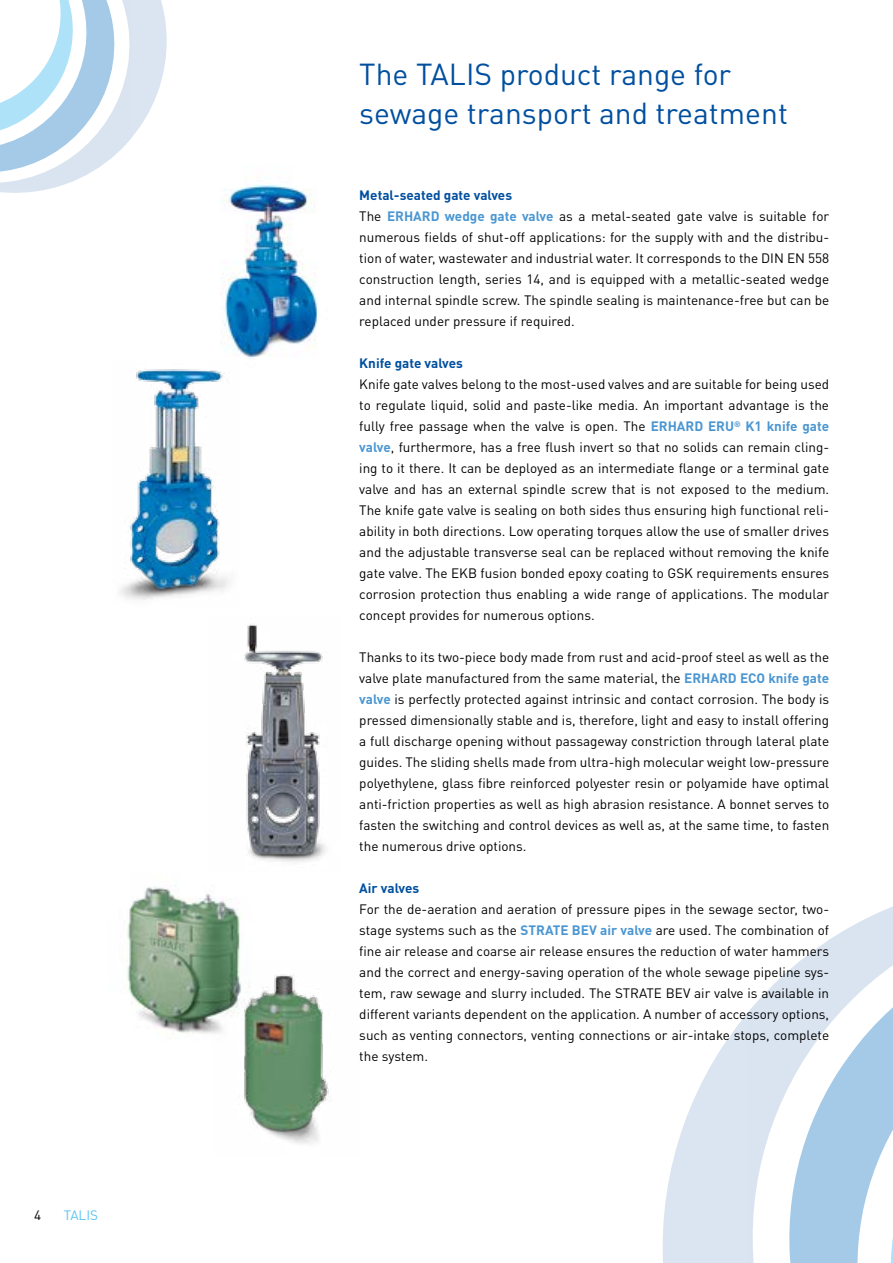
<style>
.page{position:relative;width:893px;height:1263px;background:#fff}
.page>*{position:absolute;margin:0;border:0;box-sizing:border-box;transform-origin:0 0}
.t1{font:30px/39px "DIN Pro";color:#004f9f}
.t2{font:13.5px/21px "DIN Pro";color:#000;text-align:justify}
.t3{font:700 13.5px "DIN Pro";color:#004f9f}
.t4{font:13.5px "DIN Pro";color:#5bc5f2}
.s1{font-weight:700;color:#004f9f}
.s2{font-weight:700;color:#4a96d2}
</style>
<div class="page">
<svg style="left:662px;top:1012px;width:86px;height:251px;fill:#dae5f1"></svg>
<svg style="left:748px;top:906px;width:145px;height:357px"></svg>
<svg style="left:872px;top:997px;width:21px;height:266px"></svg>
<svg style="left:0;top:0;width:167px;height:193px"></svg>
<img style="left:221px;top:184px;width:97px;height:174px">
<img style="left:120px;top:369px;width:110px;height:231px">
<img style="left:244px;top:624px;width:82px;height:238px">
<img style="left:127px;top:885px;width:113px;height:149px">
<img style="left:213px;top:961px;width:117px;height:183px">
<p class="t2" style="left:34px;top:1203px;width:9px">4</p>
<p class="t4" style="left:64px;top:1205px;width:36px">TALIS</p>
<h1 class="t1" style="left:359px;top:52px;width:430px">The TALIS product range for sewage transport and treatment</h1>
<p class="t2" style="left:359px;top:183px;width:471px;text-align:left"><span class="s1">Metal-seated gate valves<br></span>The <span class="s2">ERHARD wedge gate valve</span> as a metal-seated gate valve is suitable for numerous fields of shut-off applications: for the supply with and the distribu&shy;tion of water, wastewater and industrial water. It corresponds to the DIN EN 558 construction length, series 14, and is equipped with a metallic-seated wedge and internal spindle screw. The spindle sealing is maintenance-free but can be replaced under pressure if required.</p>
<p class="t3" style="left:359px;top:352px;width:105px">Knife gate valves</p>
<p class="t2" style="left:359px;top:372px;width:471px">Knife gate valves belong to the most-used valves and are suitable for being used to regulate liquid, solid and paste-like media. An important advantage is the fully free passage when the valve is open. The <span class="s2">ERHARD ERU</span><sup>®</sup> <span class="s2">K1 knife gate valve</span>, furthermore, has a free flush invert so that no solids can remain cling&shy;ing to it there. It can be deployed as an intermediate flange or a terminal gate valve and has an external spindle screw that is not exposed to the medium.<br>The knife gate valve is sealing on both sides thus ensuring high functional reli&shy;ability in both directions. Low operating torques allow the use of smaller drives and the adjustable transverse seal can be replaced without removing the knife gate valve. The EKB fusion bonded epoxy coating to GSK requirements ensures corrosion protection thus enabling a wide range of applications. The modular concept provides for numerous options.</p>
<p class="t2" style="left:359px;top:645px;width:471px">Thanks to its two-piece body made from rust and acid-proof steel as well as the valve plate manufactured from the same material, the <span class="s2">ERHARD ECO knife gate valve</span> is perfectly protected against intrinsic and contact corrosion. The body is pressed dimensionally stable and is, therefore, light and easy to install offering a full discharge opening without passageway constriction through lateral plate guides. The sliding shells made from ultra-high molecular weight low-pressure polyethylene, glass fibre reinforced polyester resin or polyamide have optimal anti-friction properties as well as high abrasion resistance. A bonnet serves to fasten the switching and control devices as well as, at the same time, to fasten the numerous drive options.</p>
<p class="t3" style="left:359px;top:877px;width:61px">Air valves</p>
<p class="t2" style="left:359px;top:898px;width:471px">For the de-aeration and aeration of pressure pipes in the sewage sector, two&shy;stage systems such as the <span class="s2">STRATE BEV air valve</span> are used. The combination of fine air release and coarse air release ensures the reduction of water hammers and the correct and energy-saving operation of the whole sewage pipeline sys&shy;tem, raw sewage and slurry included. The STRATE BEV air valve is available in different variants dependent on the application. A number of accessory options, such as venting connectors, venting connections or air-intake stops, complete the system.</p>
</div>
